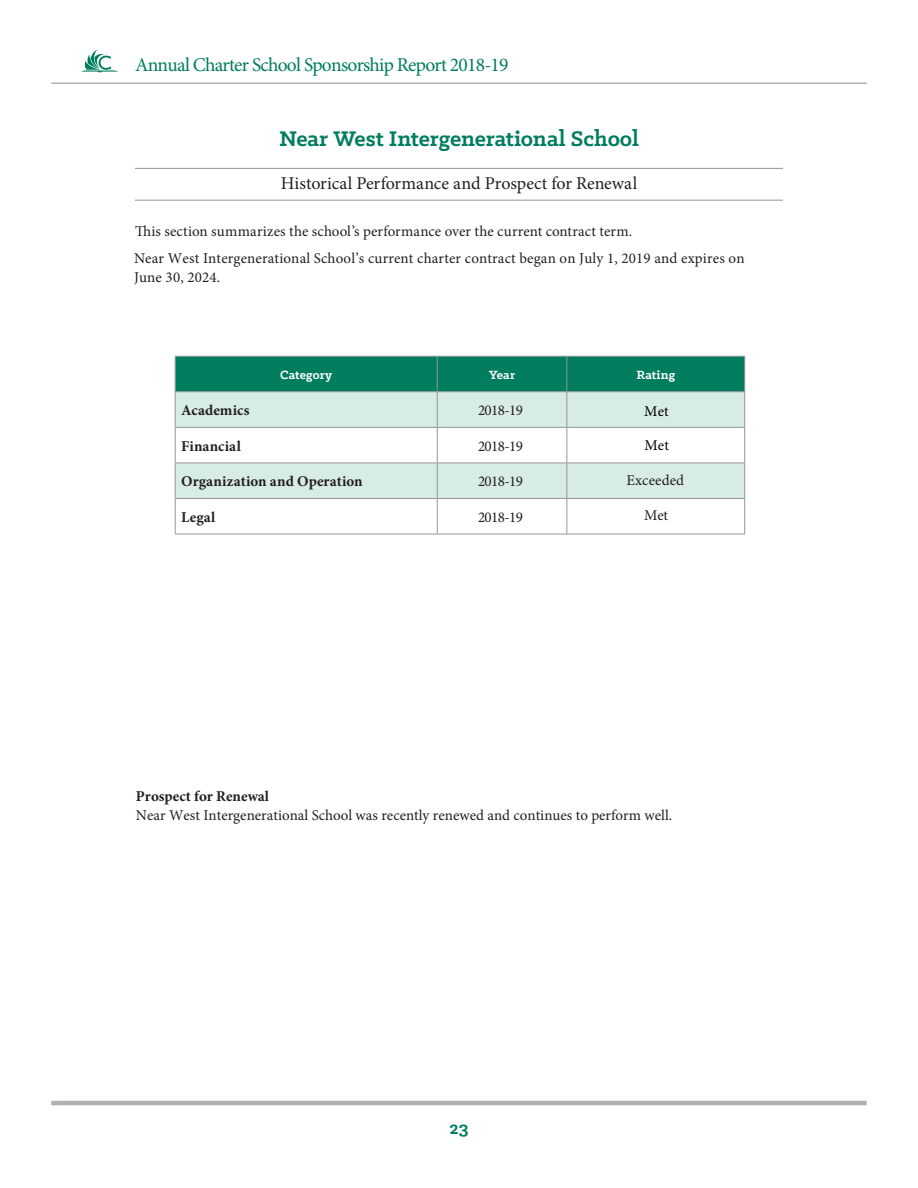
<style>
.page{position:relative;width:918px;height:1188px;background:#fff}
.page>*{position:absolute;margin:0;border:0;box-sizing:border-box;transform-origin:0 0}
.School_Name{font:700 24px "Klinic Slab";letter-spacing:-.015em;color:#007c5f}
.t1{font:19.5px "Minion Pro";letter-spacing:-.04em;color:#007c5f}
.t2{font:700 19.5px "Klinic Slab";color:#007c5f}
.Mission_Statement{font:18px "Minion Pro";color:#231f20}
.Text__Copy{font:15px/19.5px "Minion Pro";letter-spacing:.005em;color:#231f20}
.t3{font:700 15px "Minion Pro";letter-spacing:.005em;color:#231f20}
.t4{font:15px "Minion Pro";color:#000}
.t5{font:700 13.5px "Klinic Slab";color:#fff}
.s1{font-weight:700}
</style>
<div class="page">
<hr style="left:51px;top:1101px;width:816px;height:4px;background:#b2b0b1">
<hr style="left:51px;top:83px;width:816px;height:1px;background:#231f20">
<svg style="left:81px;top:49px;width:37px;height:23px"></svg>
<hr style="left:135px;top:168px;width:648px;height:1px;background:#939598">
<hr style="left:135px;top:200px;width:648px;height:1px;background:#939598">
<div style="left:176px;top:357px;width:568px;height:34px;background:#007c5f"></div>
<svg style="left:176px;top:392px;width:568px;height:106px;fill:#d7ece2"></svg>
<hr style="left:175px;top:356px;width:262px;height:1px;background:#939598">
<hr style="left:175px;top:357px;width:1px;height:34px;background:#939598">
<hr style="left:437px;top:356px;width:130px;height:1px;background:#939598">
<hr style="left:437px;top:357px;width:1px;height:34px;background:#939598">
<hr style="left:567px;top:356px;width:178px;height:1px;background:#939598">
<hr style="left:566px;top:357px;width:1px;height:34px;background:#939598">
<hr style="left:744px;top:357px;width:1px;height:34px;background:#939598">
<hr style="left:175px;top:391px;width:262px;height:1px;background:#939598">
<hr style="left:175px;top:392px;width:1px;height:35px;background:#939598">
<hr style="left:437px;top:392px;width:1px;height:35px;background:#939598">
<hr style="left:567px;top:391px;width:178px;height:1px;background:#939598">
<hr style="left:566px;top:392px;width:1px;height:35px;background:#939598">
<hr style="left:744px;top:392px;width:1px;height:35px;background:#939598">
<hr style="left:175px;top:427px;width:262px;height:1px;background:#939598">
<hr style="left:175px;top:428px;width:1px;height:35px;background:#939598">
<hr style="left:437px;top:427px;width:130px;height:1px;background:#939598">
<hr style="left:437px;top:428px;width:1px;height:35px;background:#939598">
<hr style="left:567px;top:427px;width:178px;height:1px;background:#939598">
<hr style="left:566px;top:428px;width:1px;height:35px;background:#939598">
<hr style="left:744px;top:428px;width:1px;height:35px;background:#939598">
<hr style="left:175px;top:463px;width:262px;height:1px;background:#939598">
<hr style="left:175px;top:463px;width:1px;height:35px;background:#939598">
<hr style="left:437px;top:463px;width:130px;height:1px;background:#939598">
<hr style="left:437px;top:463px;width:1px;height:35px;background:#939598">
<hr style="left:567px;top:463px;width:178px;height:1px;background:#939598">
<hr style="left:566px;top:463px;width:1px;height:35px;background:#939598">
<hr style="left:744px;top:463px;width:1px;height:35px;background:#939598">
<hr style="left:175px;top:498px;width:262px;height:1px;background:#939598">
<hr style="left:175px;top:499px;width:1px;height:35px;background:#939598">
<hr style="left:437px;top:498px;width:130px;height:1px;background:#939598">
<hr style="left:437px;top:499px;width:1px;height:35px;background:#939598">
<hr style="left:567px;top:498px;width:178px;height:1px;background:#939598">
<hr style="left:566px;top:499px;width:1px;height:35px;background:#939598">
<hr style="left:744px;top:499px;width:1px;height:35px;background:#939598">
<hr style="left:437px;top:534px;width:130px;height:1px;background:#939598">
<hr style="left:437px;top:391px;width:130px;height:1px;background:#939598">
<hr style="left:175px;top:534px;width:262px;height:1px;background:#939598">
<hr style="left:567px;top:534px;width:178px;height:1px;background:#939598">
<h2 class="t1" style="left:135px;top:52px;width:375px">Annual Charter School Sponsorship Report 2018-19</h2>
<p class="School_Name" style="left:279px;top:123px;width:361px">Near West Intergenerational School</p>
<p class="Mission_Statement" style="left:281px;top:171px;width:358px">Historical Performance and Prospect for Renewal</p>
<p class="Text__Copy" style="left:135px;top:221px;width:499px">This section summarizes the school’s performance over the current contract term.</p>
<p class="Text__Copy" style="left:134px;top:248px;width:612px">Near West Intergenerational School’s current charter contract began on July 1, 2019 and expires on<br>June 30, 2024.</p>
<p class="t5" style="left:280px;top:366px;width:54px">Category</p>
<p class="t5" style="left:489px;top:366px;width:28px">Year</p>
<p class="t5" style="left:636px;top:366px;width:40px">Rating</p>
<p class="t3" style="left:181px;top:400px;width:70px">Academics</p>
<p class="Text__Copy" style="left:478px;top:401px;width:46px">2018-19</p>
<p class="t3" style="left:181px;top:435px;width:61px">Financial</p>
<p class="Text__Copy" style="left:478px;top:436px;width:46px">2018-19</p>
<p class="t3" style="left:181px;top:471px;width:183px">Organization and Operation</p>
<p class="Text__Copy" style="left:478px;top:472px;width:46px">2018-19</p>
<p class="t3" style="left:181px;top:506px;width:36px">Legal</p>
<p class="Text__Copy" style="left:478px;top:507px;width:46px">2018-19</p>
<p class="t4" style="left:644px;top:401px;width:26px">Met</p>
<p class="t4" style="left:645px;top:435px;width:26px">Met</p>
<p class="Text__Copy" style="left:626px;top:470px;width:59px">Exceeded</p>
<p class="Text__Copy" style="left:644px;top:505px;width:25px">Met</p>
<p class="Text__Copy" style="left:136px;top:786px;width:538px"><span class="s1">Prospect for Renewal<br></span>Near West Intergenerational School was recently renewed and continues to perform well.</p>
<h2 class="t2" style="left:450px;top:1115px;width:20px">23</h2>
</div>
